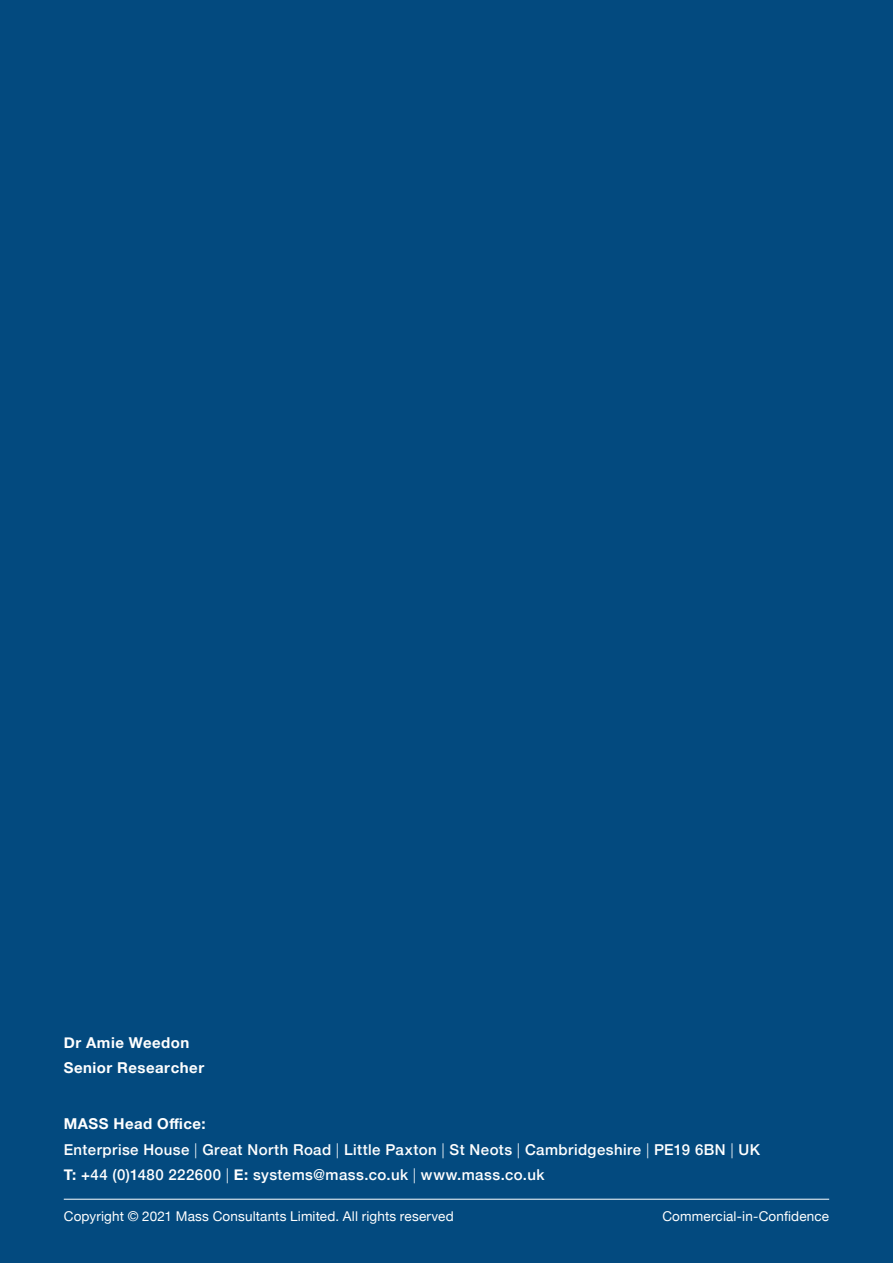
<style>
.page{position:relative;width:893px;height:1263px;background:#034a7f}
.page>*{position:absolute;margin:0;border:0;box-sizing:border-box;transform-origin:0 0}
.t1{font:500 15px/25.5px "Helvetica Neue";letter-spacing:.03em;color:#fff}
.t2{font:700 15px/25.5px "Helvetica Neue";letter-spacing:.035em;color:#fff}
.t3{font:13.5px "Helvetica Neue";letter-spacing:.01em;color:#fff}
.s1{font-weight:700}
.s2{font-weight:300}
</style>
<div class="page">
<hr style="left:64px;top:1199px;width:765px;height:1px;background:#fff">
<p class="t2" style="left:64px;top:1030px;width:142px">Dr Amie Weedon<br>Senior Researcher</p>
<p class="t1" style="left:64px;top:1110px;width:698px"><span class="s1">MASS Head Office:<br></span>Enterprise House <span class="s2">|</span> Great North Road <span class="s2">|</span> Little Paxton <span class="s2">|</span> St Neots <span class="s2">|</span> Cambridgeshire <span class="s2">|</span> PE19 6BN <span class="s2">|</span> UK<br><span class="s1">T:</span> +44 (0)1480 222600 <span class="s2">|</span> <span class="s1">E:</span> systems@mass.co.uk <span class="s2">|</span> www.mass.co.uk</p>
<p class="t3" style="left:64px;top:1206px;width:391px">Copyright © 2021 Mass Consultants Limited. All rights reserved</p>
<p class="t3" style="left:662px;top:1206px;width:168px">Commercial-in-Confidence</p>
</div>
